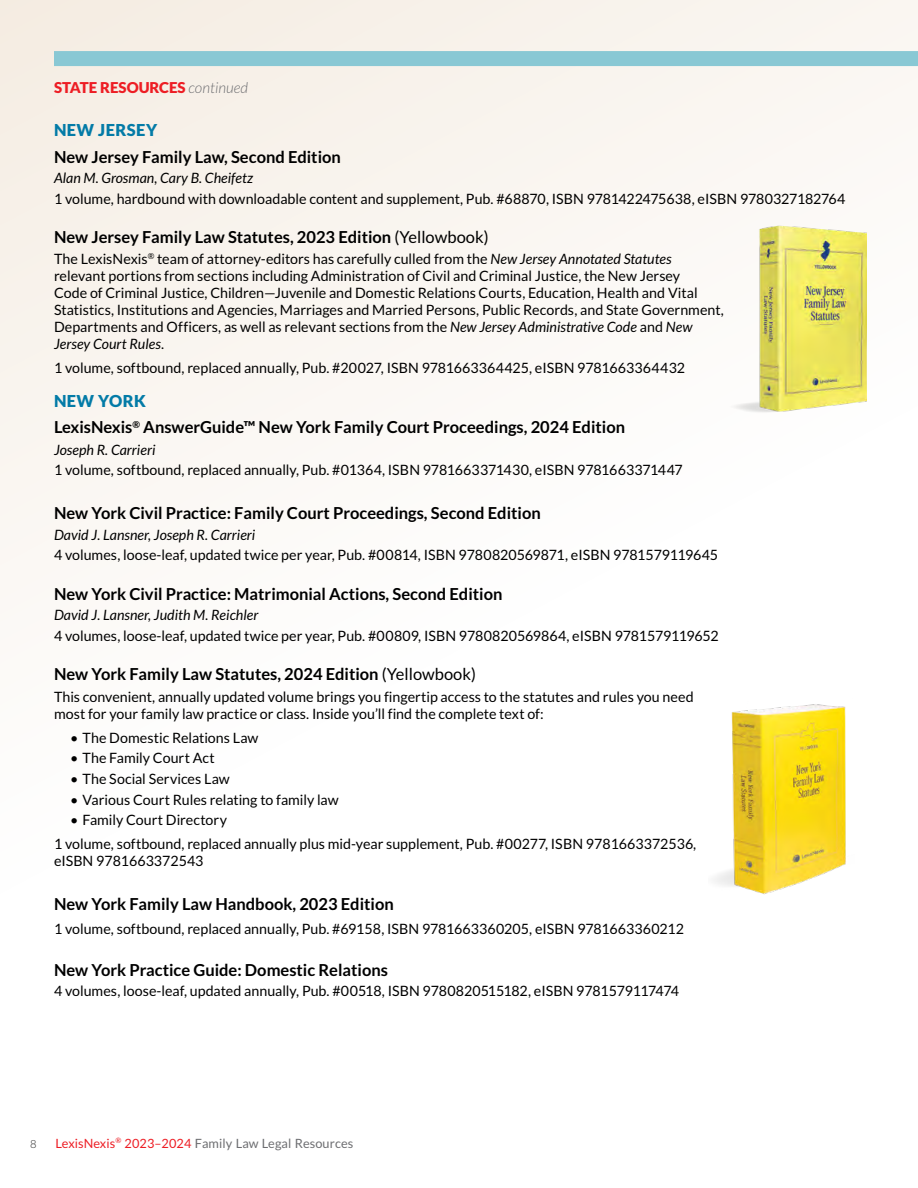
<style>
.page{position:relative;width:918px;height:1188px;background:#fff}
.page>*{position:absolute;margin:0;border:0;box-sizing:border-box;transform-origin:0 0}
.Elite_book_title{font:700 16.5px "Lato";color:#000}
.isbn{font:700 16.5px "Lato";color:#000}
.sub_section{font:900 16.5px "Lato";letter-spacing:.025em;color:#037ba7}
.section_continued{font:900 15px "Lato";color:#ed1d24}
.isbn-2{font:14.25px/17.1px "Lato";color:#000}
.author{font:italic 14.25px "Lato";color:#000}
.t1{font:12.75px "Lato";letter-spacing:.005em;color:#6d6e71}
.t2{font:300 11.25px "Lato";color:#292829}
.s1{font-weight:300;font-style:italic;color:#6d6e71}
.s2{font-weight:400}
.s3{font-style:italic}
.s4{color:#ed1d24}
</style>
<div class="page">
<div style="left:0;top:0;width:918px;height:1188px;background:linear-gradient(to bottom,#f8f3ec,#fff)"></div>
<div style="left:54px;top:51px;width:864px;height:15px;background:#89c8d4"></div>
<img style="left:726px;top:217px;width:140px;height:201px">
<img style="left:708px;top:698px;width:147px;height:201px">
<p class="section_continued" style="left:54px;top:79px;width:196px">STATE RESOURCES <span class="s1">continued</span></p>
<p class="sub_section" style="left:54px;top:121px;width:105px">NEW JERSEY</p>
<p class="Elite_book_title" style="left:54px;top:147px;width:288px">New Jersey Family Law, Second Edition</p>
<p class="author" style="left:54px;top:170px;width:201px">Alan M. Grosman, Cary B. Cheifetz</p>
<p class="isbn-2" style="left:54px;top:190px;width:793px">1 volume, hardbound with downloadable content and supplement, Pub. #68870, ISBN 9781422475638, eISBN 9780327182764</p>
<p class="Elite_book_title" style="left:54px;top:228px;width:436px">New Jersey Family Law Statutes, 2023 Edition <span class="s2">(Yellowbook)</span></p>
<p class="isbn-2" style="left:54px;top:250px;width:672px">The LexisNexis<sup>®</sup> team of attorney-editors has carefully culled from the <span class="s3">New Jersey Annotated Statutes </span>relevant portions from sections including Administration of Civil and Criminal Justice, the New Jersey<br>Code of Criminal Justice, Children—Juvenile and Domestic Relations Courts, Education, Health and Vital Statistics, Institutions and Agencies, Marriages and Married Persons, Public Records, and State Government, Departments and Officers, as well as relevant sections from the <span class="s3">New Jersey Administrative Code</span> and <span class="s3">New Jersey Court Rules</span>.</p>
<p class="isbn-2" style="left:54px;top:360px;width:633px">1 volume, softbound, replaced annually, Pub. #20027, ISBN 9781663364425, eISBN 9781663364432</p>
<p class="sub_section" style="left:54px;top:391px;width:94px">NEW YORK</p>
<p class="Elite_book_title" style="left:54px;top:418px;width:573px">LexisNexis<sup>®</sup> AnswerGuide™ New York Family Court Proceedings, 2024 Edition</p>
<p class="author" style="left:54px;top:442px;width:103px">Joseph R. Carrieri</p>
<p class="isbn-2" style="left:54px;top:462px;width:630px">1 volume, softbound, replaced annually, Pub. #01364, ISBN 9781663371430, eISBN 9781663371447</p>
<p class="Elite_book_title" style="left:54px;top:504px;width:488px">New York Civil Practice: Family Court Proceedings, Second Edition</p>
<p class="author" style="left:54px;top:527px;width:203px">David J. Lansner, Joseph R. Carrieri</p>
<p class="isbn-2" style="left:54px;top:547px;width:666px">4 volumes, loose-leaf, updated twice per year, Pub. #00814, ISBN 9780820569871, eISBN 9781579119645</p>
<p class="Elite_book_title" style="left:54px;top:584px;width:450px">New York Civil Practice: Matrimonial Actions, Second Edition</p>
<p class="author" style="left:54px;top:607px;width:206px">David J. Lansner, Judith M. Reichler</p>
<p class="isbn-2" style="left:54px;top:627px;width:666px">4 volumes, loose-leaf, updated twice per year, Pub. #00809, ISBN 9780820569864, eISBN 9781579119652</p>
<p class="Elite_book_title" style="left:54px;top:665px;width:424px">New York Family Law Statutes, 2024 Edition <span class="s2">(Yellowbook)</span></p>
<p class="isbn-2" style="left:54px;top:688px;width:641px">This convenient, annually updated volume brings you fingertip access to the statutes and rules you need most for your family law practice or class. Inside you’ll find the complete text of:</p>
<p class="isbn-2" style="left:70px;top:729px;width:190px">• The Domestic Relations Law</p>
<p class="isbn-2" style="left:70px;top:750px;width:146px">• The Family Court Act</p>
<p class="isbn-2" style="left:70px;top:770px;width:161px">• The Social Services Law</p>
<p class="isbn-2" style="left:70px;top:791px;width:270px">• Various Court Rules relating to family law</p>
<p class="isbn-2" style="left:70px;top:812px;width:158px">• Family Court Directory</p>
<p class="isbn-2" style="left:54px;top:835px;width:644px">1 volume, softbound, replaced annually plus mid-year supplement, Pub. #00277, ISBN 9781663372536, eISBN 9781663372543</p>
<p class="isbn" style="left:54px;top:894px;width:341px">New York Family Law Handbook, 2023 Edition</p>
<p class="isbn-2" style="left:54px;top:920px;width:632px">1 volume, softbound, replaced annually, Pub. #69158, ISBN 9781663360205, eISBN 9781663360212</p>
<p class="Elite_book_title" style="left:54px;top:960px;width:336px">New York Practice Guide: Domestic Relations</p>
<p class="isbn-2" style="left:54px;top:982px;width:627px">4 volumes, loose-leaf, updated annually, Pub. #00518, ISBN 9780820515182, eISBN 9781579117474</p>
<p class="t2" style="left:30px;top:1138px;width:8px">8</p>
<p class="t1" style="left:56px;top:1136px;width:299px"><span class="s4">LexisNexis</span><sup>®</sup> <span class="s4">2023–2024</span> Family Law Legal Resources</p>
</div>
